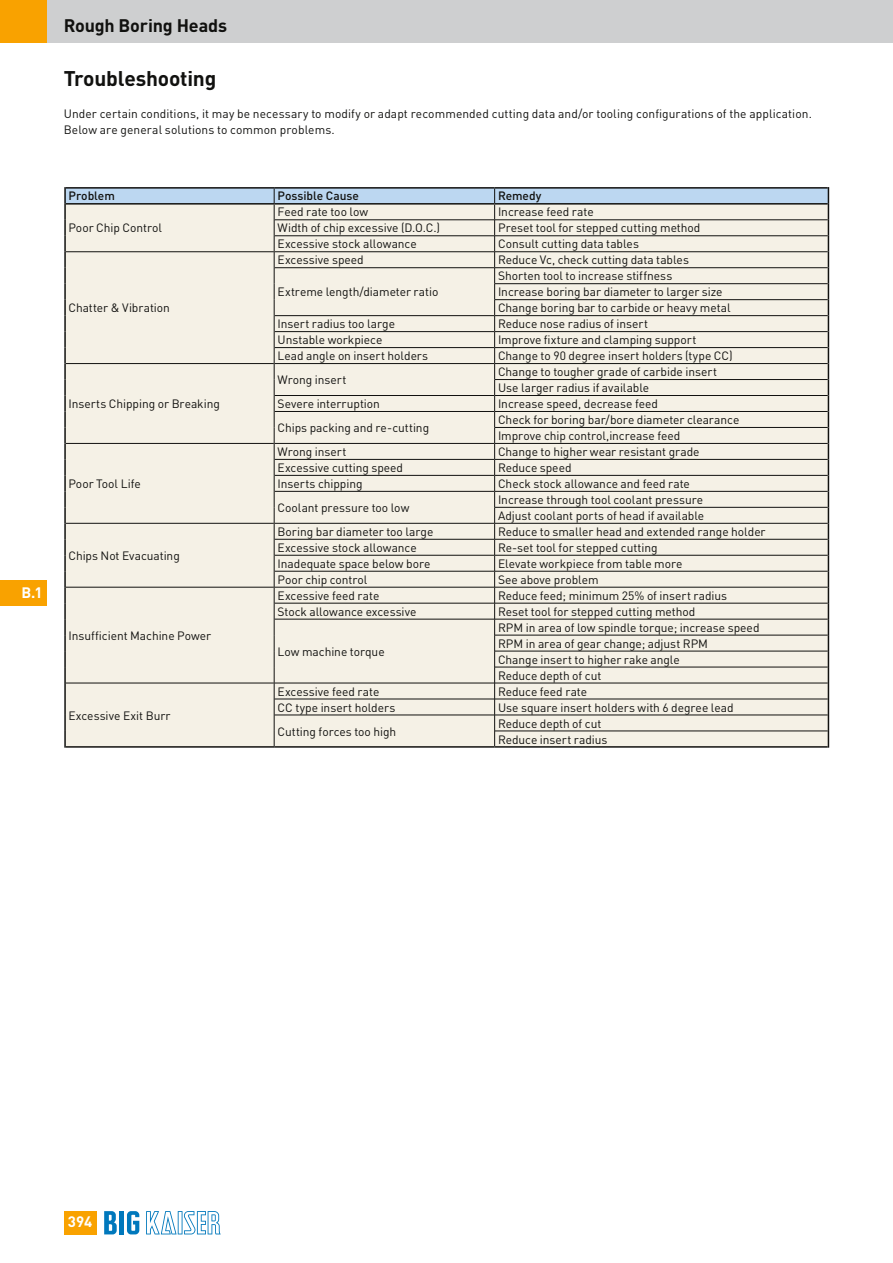
<style>
.page{position:relative;width:893px;height:1263px;background:#fff}
.page>*{position:absolute;margin:0;border:0;box-sizing:border-box;transform-origin:0 0}
.t1{font:700 21px "DIN Pro";letter-spacing:-.01em;color:#11110f}
.t2{font:700 18px "DIN Pro";letter-spacing:-.01em;color:#11110f}
.t3{font:700 15px "DIN Pro";color:#fff}
.t4{font:12px/15.9px "DIN Pro";letter-spacing:-.005em;color:#11110f}
.t5{font:500 12px "DIN Pro";letter-spacing:-.005em;color:#11110f}
</style>
<div class="page">
<div style="left:0;top:0;width:893px;height:43px;background:#cecfd0"></div>
<div style="left:0;top:0;width:47px;height:43px;background:#f9a200"></div>
<div style="left:64px;top:1211px;width:32px;height:23px;background:#f9a200"></div>
<svg style="left:127px;top:1211px;width:12px;height:23px"></svg>
<div style="left:119px;top:1211px;width:5px;height:23px;background:#0078bc"></div>
<svg style="left:104px;top:1211px;width:13px;height:23px"></svg>
<svg style="left:146px;top:1211px;width:75px;height:23px"></svg>
<svg style="left:64px;top:187px;width:765px;height:561px"></svg>
<hr style="left:66px;top:203px;width:208px;height:2px;background:#11110f">
<hr style="left:274px;top:203px;width:221px;height:2px;background:#11110f">
<hr style="left:495px;top:203px;width:333px;height:2px;background:#11110f">
<div style="left:0;top:580px;width:47px;height:26px;background:#f9a200"></div>
<p class="t3" style="left:21px;top:582px;width:23px">B.1</p>
<h2 class="t2" style="left:64px;top:14px;width:165px">Rough Boring Heads</h2>
<h1 class="t1" style="left:64px;top:64px;width:154px">Troubleshooting</h1>
<p class="t4" style="left:64px;top:105px;width:750px">Under certain conditions, it may be necessary to modify or adapt recommended cutting data and/or tooling configurations of the application.<br>Below are general solutions to common problems.</p>
<p class="t5" style="left:68px;top:188px;width:48px">Problem</p>
<p class="t5" style="left:278px;top:188px;width:83px">Possible Cause</p>
<p class="t5" style="left:498px;top:188px;width:45px">Remedy</p>
<p class="t4" style="left:68px;top:220px;width:95px">Poor Chip Control</p>
<p class="t4" style="left:278px;top:204px;width:92px">Feed rate too low</p>
<p class="t4" style="left:498px;top:204px;width:97px">Increase feed rate</p>
<p class="t4" style="left:278px;top:220px;width:164px">Width of chip excessive (D.O.C.)</p>
<p class="t4" style="left:498px;top:220px;width:204px">Preset tool for stepped cutting method</p>
<p class="t4" style="left:278px;top:236px;width:141px">Excessive stock allowance</p>
<p class="t4" style="left:498px;top:236px;width:142px">Consult cutting data tables</p>
<p class="t4" style="left:68px;top:299px;width:103px">Chatter &amp; Vibration</p>
<p class="t4" style="left:68px;top:395px;width:153px">Inserts Chipping or Breaking</p>
<p class="t4" style="left:68px;top:475px;width:74px">Poor Tool Life</p>
<p class="t4" style="left:68px;top:547px;width:113px">Chips Not Evacuating</p>
<p class="t4" style="left:68px;top:627px;width:144px">Insufficient Machine Power</p>
<p class="t4" style="left:68px;top:707px;width:104px">Excessive Exit Burr</p>
<p class="t4" style="left:278px;top:252px;width:88px">Excessive speed</p>
<p class="t4" style="left:498px;top:252px;width:192px">Reduce Vc, check cutting data tables</p>
<p class="t4" style="left:278px;top:283px;width:162px">Extreme length/diameter ratio</p>
<p class="t4" style="left:498px;top:267px;width:234px">Shorten tool to increase stiffness<br>Increase boring bar diameter to larger size<br>Change boring bar to carbide or heavy metal</p>
<p class="t4" style="left:278px;top:315px;width:119px">Insert radius too large</p>
<p class="t4" style="left:498px;top:315px;width:151px">Reduce nose radius of insert</p>
<p class="t4" style="left:278px;top:331px;width:106px">Unstable workpiece</p>
<p class="t4" style="left:498px;top:331px;width:200px">Improve fixture and clamping support</p>
<p class="t4" style="left:278px;top:347px;width:152px">Lead angle on insert holders</p>
<p class="t4" style="left:498px;top:347px;width:236px">Change to 90 degree insert holders (type CC)</p>
<p class="t4" style="left:278px;top:371px;width:70px">Wrong insert</p>
<p class="t4" style="left:498px;top:363px;width:220px">Change to tougher grade of carbide insert<br>Use larger radius if available</p>
<p class="t4" style="left:278px;top:395px;width:104px">Severe interruption</p>
<p class="t4" style="left:498px;top:395px;width:162px">Increase speed, decrease feed</p>
<p class="t4" style="left:278px;top:419px;width:153px">Chips packing and re-cutting</p>
<p class="t4" style="left:498px;top:411px;width:243px">Check for boring bar/bore diameter clearance<br>Improve chip control,increase feed</p>
<p class="t4" style="left:278px;top:443px;width:70px">Wrong insert</p>
<p class="t4" style="left:498px;top:443px;width:203px">Change to higher wear resistant grade</p>
<p class="t4" style="left:278px;top:459px;width:127px">Excessive cutting speed</p>
<p class="t4" style="left:498px;top:459px;width:75px">Reduce speed</p>
<p class="t4" style="left:278px;top:475px;width:87px">Inserts chipping</p>
<p class="t4" style="left:498px;top:475px;width:193px">Check stock allowance and feed rate</p>
<p class="t4" style="left:278px;top:499px;width:133px">Coolant pressure too low</p>
<p class="t4" style="left:498px;top:491px;width:208px">Increase through tool coolant pressure<br>Adjust coolant ports of head if available</p>
<p class="t4" style="left:278px;top:523px;width:157px">Boring bar diameter too large</p>
<p class="t4" style="left:498px;top:523px;width:269px">Reduce to smaller head and extended range holder</p>
<p class="t4" style="left:278px;top:539px;width:141px">Excessive stock allowance</p>
<p class="t4" style="left:498px;top:539px;width:161px">Re-set tool for stepped cutting</p>
<p class="t4" style="left:278px;top:555px;width:154px">Inadequate space below bore</p>
<p class="t4" style="left:498px;top:555px;width:186px">Elevate workpiece from table more</p>
<p class="t4" style="left:278px;top:571px;width:91px">Poor chip control</p>
<p class="t4" style="left:498px;top:571px;width:102px">See above problem</p>
<p class="t4" style="left:278px;top:587px;width:103px">Excessive feed rate</p>
<p class="t4" style="left:498px;top:587px;width:231px">Reduce feed; minimum 25% of insert radius</p>
<p class="t4" style="left:278px;top:603px;width:140px">Stock allowance excessive</p>
<p class="t4" style="left:498px;top:603px;width:199px">Reset tool for stepped cutting method</p>
<p class="t4" style="left:278px;top:643px;width:109px">Low machine torque</p>
<p class="t4" style="left:498px;top:619px;width:263px">RPM in area of low spindle torque; increase speed RPM in area of gear change; adjust RPM<br>Change insert to higher rake angle<br>Reduce depth of cut</p>
<p class="t4" style="left:278px;top:683px;width:103px">Excessive feed rate</p>
<p class="t4" style="left:498px;top:683px;width:91px">Reduce feed rate</p>
<p class="t4" style="left:278px;top:699px;width:119px">CC type insert holders</p>
<p class="t4" style="left:498px;top:699px;width:237px">Use square insert holders with 6 degree lead</p>
<p class="t4" style="left:278px;top:723px;width:120px">Cutting forces too high</p>
<p class="t4" style="left:498px;top:715px;width:111px">Reduce depth of cut<br>Reduce insert radius</p>
<p class="t3" style="left:68px;top:1212px;width:26px">394</p>
</div>
